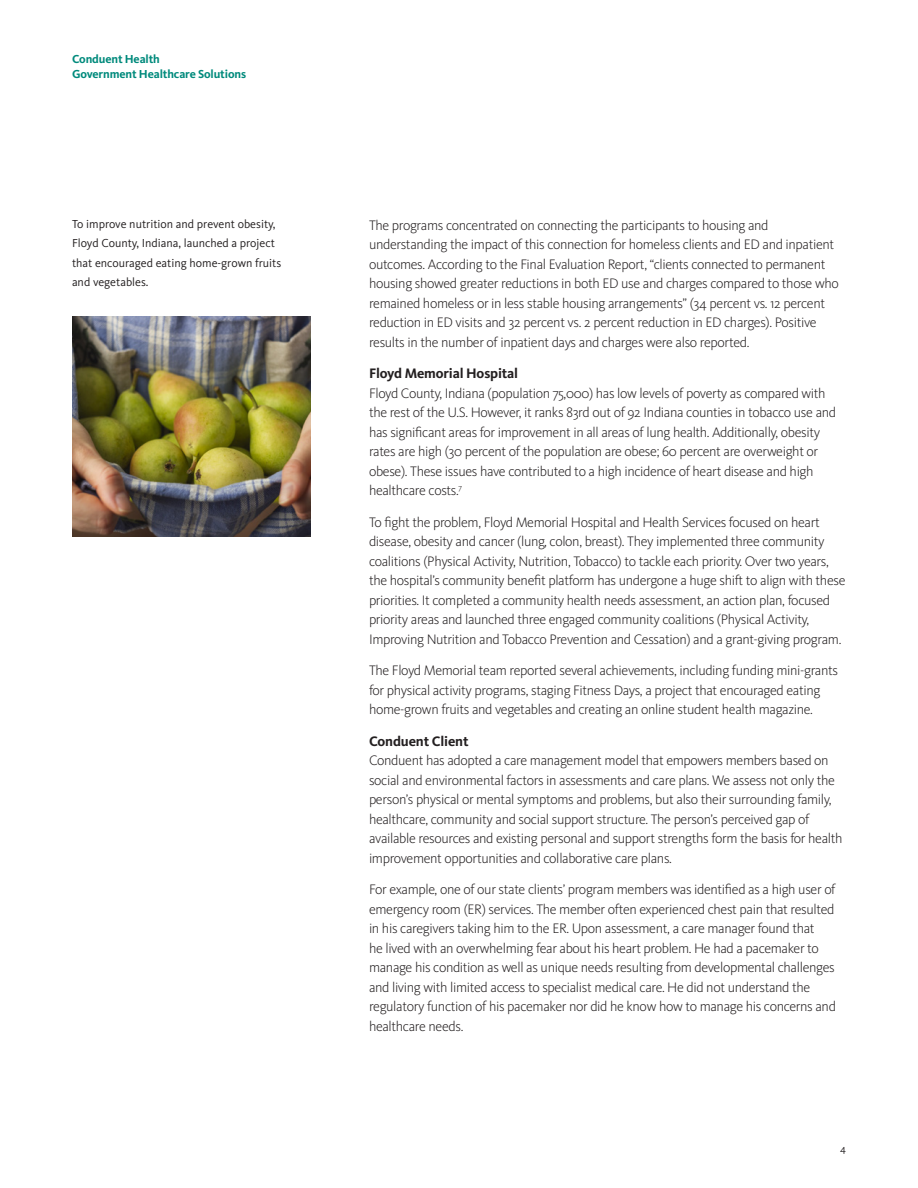
<style>
.page{position:relative;width:918px;height:1188px;background:#fff}
.page>*{position:absolute;margin:0;border:0;box-sizing:border-box;transform-origin:0 0}
.Body_text_-_black{font:300 14.25px/19.5px "Kievit Pro";letter-spacing:-.025em;color:#231f20}
.Subhead_-_9_5pt_blac{font:700 14.25px "Kievit Pro";letter-spacing:-.01em;color:#231f20}
.Body_text_-_black-2{font:12px/19.5px "Kievit Pro";color:#231f20}
.Body_text_-_black-3{font:700 12px/15px "Kievit Pro";letter-spacing:-.01em;color:#008a7c}
.t1{font:10.5px "Kievit Pro";color:#231f20}
</style>
<div class="page">
<img style="left:72px;top:317px;width:238px;height:219px">
<p class="Body_text_-_black-3" style="left:72px;top:52px;width:176px">Conduent Health<br>Government Healthcare Solutions</p>
<p class="Body_text_-_black-2" style="left:72px;top:214px;width:211px">To improve nutrition and prevent obesity, Floyd County, Indiana, launched a project that encouraged eating home-grown fruits and vegetables.</p>
<p class="Body_text_-_black" style="left:369px;top:215px;width:471px">The programs concentrated on connecting the participants to housing and understanding the impact of this connection for homeless clients and ED and inpatient outcomes. According to the Final Evaluation Report, “clients connected to permanent housing showed greater reductions in both ED use and charges compared to those who remained homeless or in less stable housing arrangements” (34 percent vs. 12 percent reduction in ED visits and 32 percent vs. 2 percent reduction in ED charges). Positive results in the number of inpatient days and charges were also reported.</p>
<p class="Subhead_-_9_5pt_blac" style="left:369px;top:365px;width:151px">Floyd Memorial Hospital</p>
<p class="Body_text_-_black" style="left:369px;top:383px;width:469px">Floyd County, Indiana (population 75,000) has low levels of poverty as compared with the rest of the U.S. However, it ranks 83rd out of 92 Indiana counties in tobacco use and has significant areas for improvement in all areas of lung health. Additionally, obesity rates are high (30 percent of the population are obese; 60 percent are overweight or obese). These issues have contributed to a high incidence of heart disease and high healthcare costs.<sup>7</sup></p>
<p class="Body_text_-_black" style="left:369px;top:512px;width:478px">To fight the problem, Floyd Memorial Hospital and Health Services focused on heart disease, obesity and cancer (lung, colon, breast). They implemented three community coalitions (Physical Activity, Nutrition, Tobacco) to tackle each priority. Over two years, the hospital’s community benefit platform has undergone a huge shift to align with these priorities. It completed a community health needs assessment, an action plan, focused priority areas and launched three engaged community coalitions (Physical Activity, Improving Nutrition and Tobacco Prevention and Cessation) and a grant-giving program.</p>
<p class="Body_text_-_black" style="left:369px;top:660px;width:471px">The Floyd Memorial team reported several achievements, including funding mini-grants for physical activity programs, staging Fitness Days, a project that encouraged eating home-grown fruits and vegetables and creating an online student health magazine.</p>
<p class="Subhead_-_9_5pt_blac" style="left:369px;top:732px;width:101px">Conduent Client</p>
<p class="Body_text_-_black" style="left:369px;top:750px;width:475px">Conduent has adopted a care management model that empowers members based on social and environmental factors in assessments and care plans. We assess not only the person’s physical or mental symptoms and problems, but also their surrounding family, healthcare, community and social support structure. The person’s perceived gap of available resources and existing personal and support strengths form the basis for health improvement opportunities and collaborative care plans.</p>
<p class="Body_text_-_black" style="left:369px;top:879px;width:468px">For example, one of our state clients’ program members was identified as a high user of emergency room (ER) services. The member often experienced chest pain that resulted in his caregivers taking him to the ER. Upon assessment, a care manager found that<br>he lived with an overwhelming fear about his heart problem. He had a pacemaker to manage his condition as well as unique needs resulting from developmental challenges and living with limited access to specialist medical care. He did not understand the regulatory function of his pacemaker nor did he know how to manage his concerns and healthcare needs.</p>
<p class="t1" style="left:840px;top:1142px;width:7px">4</p>
</div>
